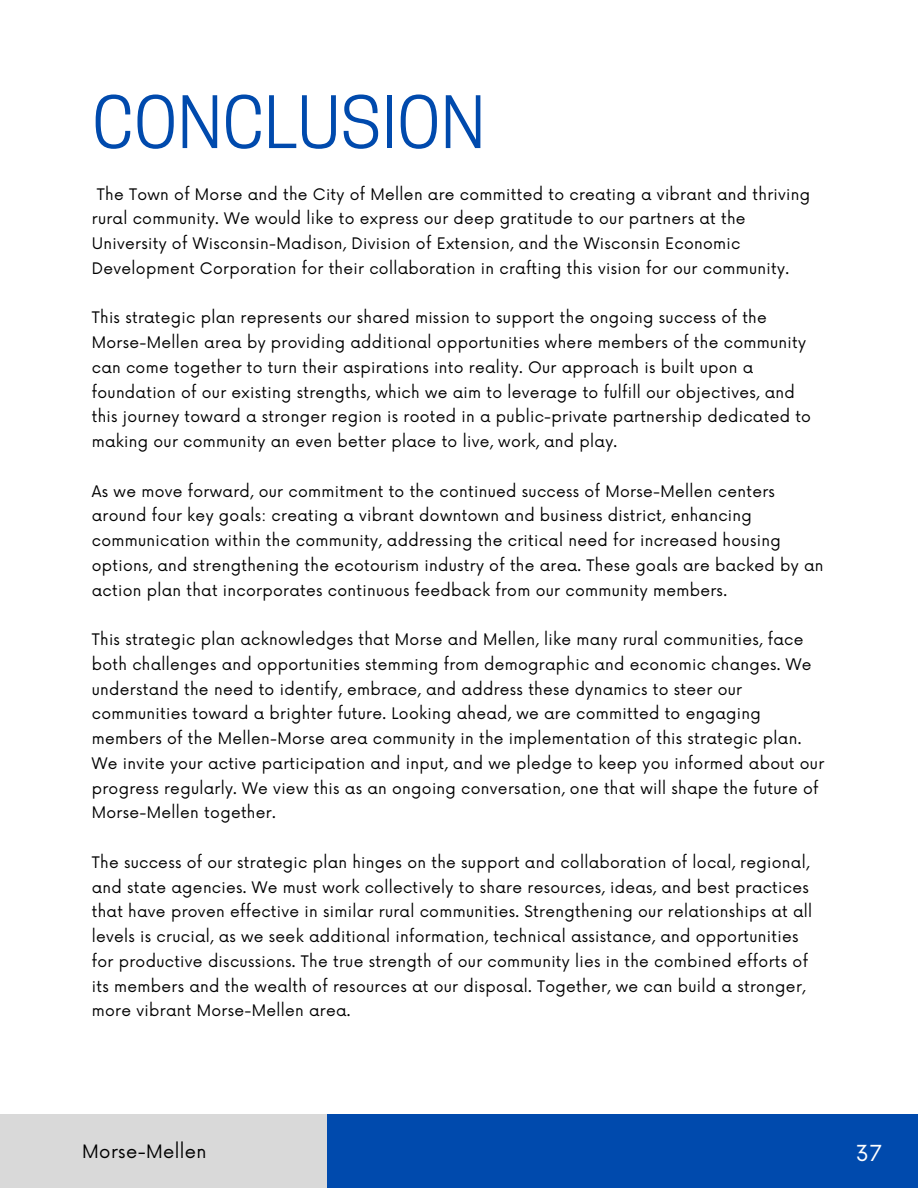
<style>
.page{position:relative;width:918px;height:1188px;background:#fff}
.page>*{position:absolute;margin:0;border:0;box-sizing:border-box;transform-origin:0 0}
.t1{font:67.8px "Cooper Hewitt";color:#004aad}
.t2{font:21.45px "Now";color:#fff}
.t3{font:18px "Now";letter-spacing:.02em;color:#000}
.t4{font:15.45px/24.8px "Now";letter-spacing:.02em;color:#000}
</style>
<div class="page">
<div style="left:0;top:1114px;width:327px;height:74px;background:#d9d9d9"></div>
<div style="left:327px;top:1114px;width:591px;height:74px;background:#004aad"></div>
<h1 class="t1" style="left:92px;top:97px;width:395px">CONCLUSION</h1>
<p class="t4" style="left:92px;top:182px;width:720px;text-indent:5px">The Town of Morse and the City of Mellen are committed to creating a vibrant and thriving rural community. We would like to express our deep gratitude to our partners at the University of Wisconsin-Madison, Division of Extension, and the Wisconsin Economic Development Corporation for their collaboration in crafting this vision for our community.</p>
<p class="t4" style="left:92px;top:306px;width:721px">This strategic plan represents our shared mission to support the ongoing success of the Morse-Mellen area by providing additional opportunities where members of the community can come together to turn their aspirations into reality. Our approach is built upon a foundation of our existing strengths, which we aim to leverage to fulfill our objectives, and this journey toward a stronger region is rooted in a public-private partnership dedicated to making our community an even better place to live, work, and play.</p>
<p class="t4" style="left:92px;top:479px;width:733px">As we move forward, our commitment to the continued success of Morse-Mellen centers around four key goals: creating a vibrant downtown and business district, enhancing communication within the community, addressing the critical need for increased housing options, and strengthening the ecotourism industry of the area. These goals are backed by an action plan that incorporates continuous feedback from our community members.</p>
<p class="t4" style="left:92px;top:628px;width:734px">This strategic plan acknowledges that Morse and Mellen, like many rural communities, face both challenges and opportunities stemming from demographic and economic changes. We understand the need to identify, embrace, and address these dynamics to steer our communities toward a brighter future. Looking ahead, we are committed to engaging members of the Mellen-Morse area community in the implementation of this strategic plan.<br>We invite your active participation and input, and we pledge to keep you informed about our progress regularly. We view this as an ongoing conversation, one that will shape the future of Morse-Mellen together.</p>
<p class="t4" style="left:92px;top:851px;width:722px">The success of our strategic plan hinges on the support and collaboration of local, regional, and state agencies. We must work collectively to share resources, ideas, and best practices that have proven effective in similar rural communities. Strengthening our relationships at all levels is crucial, as we seek additional information, technical assistance, and opportunities for productive discussions. The true strength of our community lies in the combined efforts of its members and the wealth of resources at our disposal. Together, we can build a stronger, more vibrant Morse-Mellen area.</p>
<p class="t3" style="left:82px;top:1141px;width:126px">Morse-Mellen</p>
<h2 class="t2" style="left:856px;top:1142px;width:28px">37</h2>
</div>
